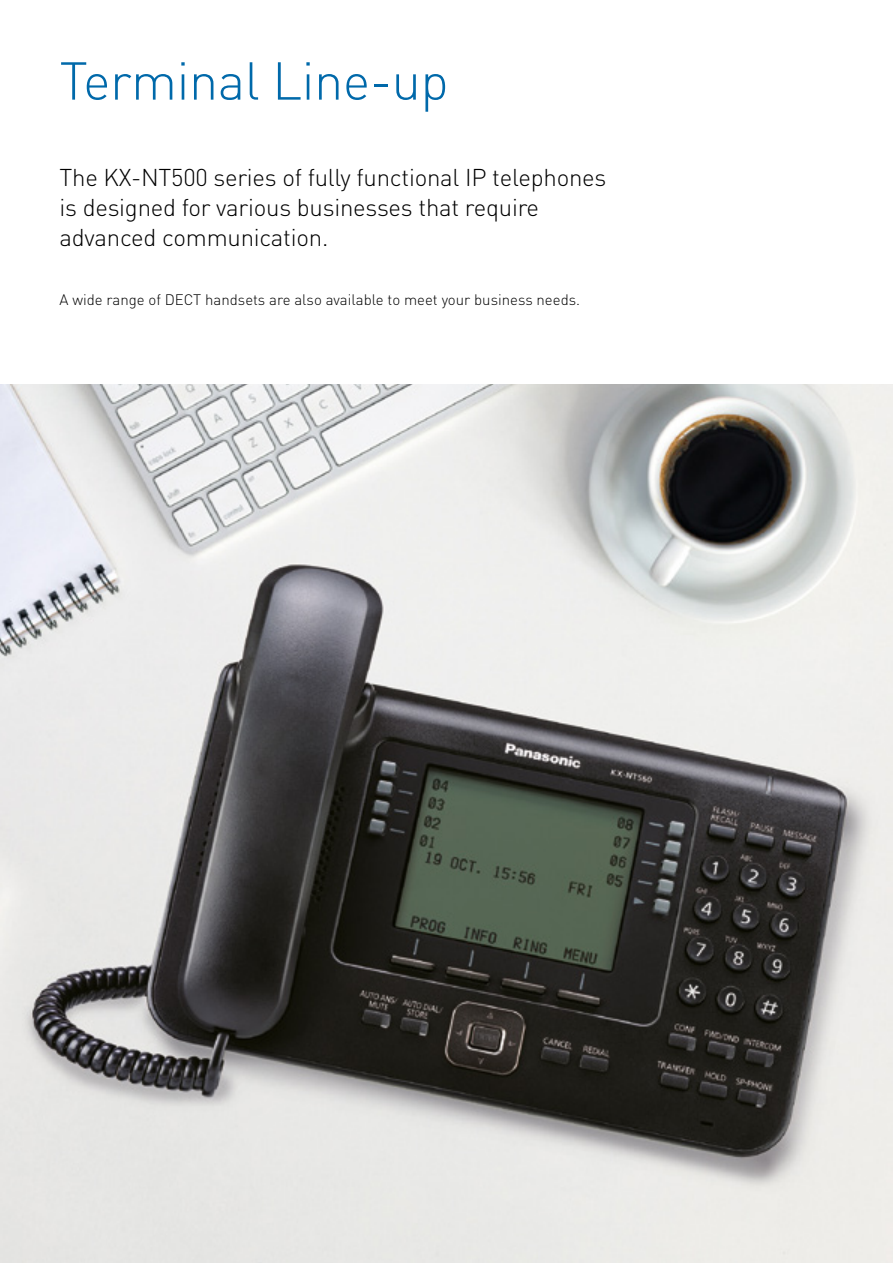
<style>
.page{position:relative;width:893px;height:1263px;background:#fff}
.page>*{position:absolute;margin:0;border:0;box-sizing:border-box;transform-origin:0 0}
.t1{font:300 52.5px "DIN Pro";letter-spacing:-.01em;color:#0069aa}
.t2{font:300 24px/30px "DIN Pro";letter-spacing:-.01em;color:#000}
.t3{font:300 15px "DIN Pro";color:#000}
</style>
<div class="page">
<img style="left:0;top:385px;width:893px;height:878px">
<h1 class="t1" style="left:60px;top:40px;width:391px">Terminal Line-up</h1>
<p class="t2" style="left:60px;top:160px;width:548px">The KX-NT500 series of fully functional IP telephones is designed for various businesses that require advanced communication.</p>
<p class="t3" style="left:60px;top:288px;width:522px">A wide range of DECT handsets are also available to meet your business needs.</p>
</div>
